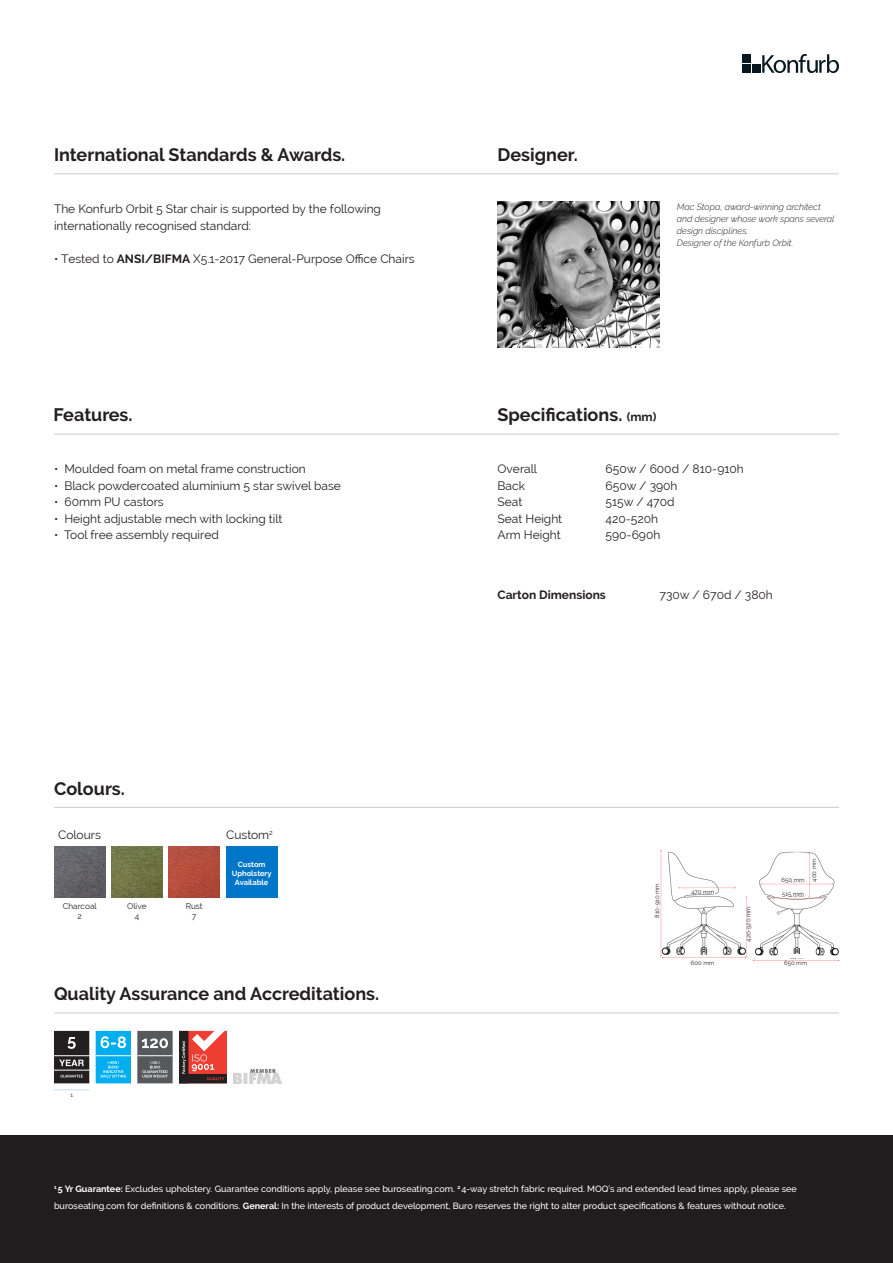
<style>
.page{position:relative;width:893px;height:1263px;background:#fff}
.page>*{position:absolute;margin:0;border:0;box-sizing:border-box;transform-origin:0 0}
.Chair_Description_-_Heading{font:700 18px "Raleway";color:#231f20}
.Chair_Features__Tags__-_Description{font:12px/16.5px "Raleway";color:#231f20}
.Chair_Features__Tags__-_Description-2{font:700 12px "Raleway";color:#231f20}
.t1{font:500 9px/16.5px "Raleway";color:#fff}
.t2{font:italic 300 9px/12px "Raleway";color:#231f20}
.t3{font:8.25px "Raleway";color:#231f20}
.t4{font:700 7.5px "Raleway";color:#fff}
.t5{font:6px "Raleway";color:#231f20}
.s1{font-weight:700}
.s2{font-size:12px}
</style>
<div class="page">
<div style="left:0;top:1135px;width:893px;height:128px;background:#201d1f"></div>
<hr style="left:54px;top:1012px;width:785px;height:1px;background:#d1d2d4">
<hr style="left:54px;top:173px;width:785px;height:1px;background:#d1d2d4">
<hr style="left:54px;top:434px;width:785px;height:1px;background:#d1d2d4">
<hr style="left:54px;top:807px;width:785px;height:1px;background:#d1d2d4">
<div style="left:742px;top:54px;width:8px;height:9px;background:#071720"></div>
<div style="left:742px;top:64px;width:8px;height:9px;background:#071720"></div>
<div style="left:752px;top:64px;width:8px;height:9px;background:#071720"></div>
<svg style="left:762px;top:54px;width:77px;height:19px"></svg>
<img style="left:753px;top:851px;width:86px;height:109px">
<img style="left:660px;top:850px;width:86px;height:108px">
<hr style="left:54px;top:1089px;width:35px;height:1px;background:#cde2f5">
<div style="left:55px;top:1032px;width:34px;height:50px;background:#231f20"></div>
<div style="left:54px;top:1031px;width:35px;height:52px;border:2px solid #231f20"></div>
<svg style="left:60px;top:1075px;width:23px;height:2px"></svg>
<svg style="left:59px;top:1060px;width:25px;height:6px"></svg>
<svg style="left:68px;top:1037px;width:8px;height:12px"></svg>
<hr style="left:54px;top:1055px;width:35px;height:1px;background:#fff">
<hr style="left:54px;top:1070px;width:35px;height:1px;background:#fff">
<div style="left:96px;top:1032px;width:34px;height:50px;background:#00aeef"></div>
<div style="left:96px;top:1031px;width:35px;height:52px;border:2px solid #00aeef"></div>
<svg style="left:101px;top:1061px;width:25px;height:16px"></svg>
<svg style="left:101px;top:1036px;width:25px;height:12px"></svg>
<hr style="left:96px;top:1055px;width:35px;height:1px;background:#fff">
<div style="left:138px;top:1032px;width:34px;height:50px;background:#57585a"></div>
<div style="left:137px;top:1031px;width:36px;height:52px;border:2px solid #57585a"></div>
<svg style="left:142px;top:1061px;width:26px;height:16px"></svg>
<svg style="left:142px;top:1038px;width:26px;height:10px"></svg>
<hr style="left:137px;top:1055px;width:36px;height:1px;background:#fff">
<img style="left:233px;top:1069px;width:48px;height:14px">
<svg style="left:179px;top:1031px;width:48px;height:52px;background:#b1524d"></svg>
<div style="left:690px;top:888px;width:25px;height:6px;background:#fff"></div>
<div style="left:778px;top:890px;width:31px;height:6px;background:#fff"></div>
<div style="left:777px;top:872px;width:32px;height:10px;background:#fff"></div>
<div style="left:810px;top:858px;width:6px;height:24px;background:#fff"></div>
<img style="left:497px;top:202px;width:162px;height:146px">
<img style="left:111px;top:846px;width:51px;height:52px">
<img style="left:54px;top:846px;width:51px;height:52px">
<img style="left:169px;top:846px;width:51px;height:52px">
<div style="left:226px;top:846px;width:51px;height:52px;background:#0076c8"></div>
<hr style="left:790px;top:955px;width:14px;height:3px;background:#fff">
<h1 class="Chair_Description_-_Heading" style="left:54px;top:144px;width:293px">International Standards &amp; Awards.</h1>
<p class="Chair_Features__Tags__-_Description" style="left:54px;top:201px;width:329px">The Konfurb Orbit 5 Star chair is supported by the following internationally recognised standard:</p>
<p class="Chair_Features__Tags__-_Description" style="left:54px;top:250px;width:362px">• Tested to <span class="s1">ANSI/BIFMA</span> X5.1-2017 General-Purpose Office Chairs</p>
<h1 class="Chair_Description_-_Heading" style="left:54px;top:405px;width:81px">Features.</h1>
<p class="Chair_Features__Tags__-_Description" style="left:54px;top:461px;width:253px">• Moulded foam on metal frame construction</p>
<p class="Chair_Features__Tags__-_Description" style="left:54px;top:477px;width:288px">• Black powdercoated aluminium 5 star swivel base</p>
<p class="Chair_Features__Tags__-_Description" style="left:54px;top:494px;width:111px">• 60mm PU castors</p>
<p class="Chair_Features__Tags__-_Description" style="left:54px;top:510px;width:230px">• Height adjustable mech with locking tilt</p>
<p class="Chair_Features__Tags__-_Description" style="left:54px;top:527px;width:166px">• Tool free assembly required</p>
<h1 class="Chair_Description_-_Heading" style="left:54px;top:778px;width:72px">Colours.</h1>
<p class="Chair_Features__Tags__-_Description" style="left:58px;top:826px;width:44px">Colours</p>
<p class="Chair_Features__Tags__-_Description" style="left:226px;top:826px;width:48px">Custom<sup>2</sup></p>
<p class="t4" style="left:238px;top:860px;width:29px">Custom</p>
<p class="t4" style="left:232px;top:869px;width:41px">Upholstery</p>
<p class="t4" style="left:235px;top:878px;width:35px">Available</p>
<p class="t3" style="left:63px;top:901px;width:35px">Charcoal</p>
<p class="t3" style="left:77px;top:911px;width:6px">2</p>
<p class="t3" style="left:127px;top:901px;width:21px">Olive</p>
<p class="t3" style="left:135px;top:911px;width:6px">4</p>
<p class="t3" style="left:186px;top:901px;width:19px">Rust</p>
<p class="t3" style="left:192px;top:911px;width:6px">7</p>
<h1 class="Chair_Description_-_Heading" style="left:54px;top:983px;width:327px">Quality Assurance and Accreditations.</h1>
<p class="t5" style="left:70px;top:1091px;width:4px">1</p>
<p class="Chair_Description_-_Heading" style="left:497px;top:144px;width:82px">Designer.</p>
<p class="t2" style="left:677px;top:201px;width:159px">Mac Stopa, award-winning architect and designer whose work spans several design disciplines.<br>Designer of the Konfurb Orbit.</p>
<h1 class="Chair_Description_-_Heading" style="left:497px;top:405px;width:160px">Specifications. <span class="s2">(mm)</span></h1>
<p class="Chair_Features__Tags__-_Description" style="left:497px;top:461px;width:41px">Overall</p>
<p class="Chair_Features__Tags__-_Description" style="left:605px;top:461px;width:140px">650w / 600d / 810-910h</p>
<p class="Chair_Features__Tags__-_Description" style="left:497px;top:477px;width:29px">Back</p>
<p class="Chair_Features__Tags__-_Description" style="left:605px;top:477px;width:73px">650w / 390h</p>
<p class="Chair_Features__Tags__-_Description" style="left:497px;top:494px;width:26px">Seat</p>
<p class="Chair_Features__Tags__-_Description" style="left:605px;top:494px;width:71px">515w / 470d</p>
<p class="Chair_Features__Tags__-_Description" style="left:497px;top:510px;width:66px">Seat Height</p>
<p class="Chair_Features__Tags__-_Description" style="left:605px;top:510px;width:54px">420-520h</p>
<p class="Chair_Features__Tags__-_Description" style="left:497px;top:527px;width:65px">Arm Height</p>
<p class="Chair_Features__Tags__-_Description" style="left:605px;top:527px;width:56px">590-690h</p>
<p class="Chair_Features__Tags__-_Description-2" style="left:497px;top:588px;width:110px">Carton Dimensions</p>
<p class="Chair_Features__Tags__-_Description" style="left:659px;top:587px;width:115px">730w / 670d / 380h</p>
<p class="t5" style="left:653px;top:918px;width:36px;rotate:-90deg">810-910 mm</p>
<p class="t5" style="left:691px;top:888px;width:24px">470 mm</p>
<p class="t5" style="left:691px;top:960px;width:25px">600 mm</p>
<p class="t5" style="left:745px;top:942px;width:37px;rotate:-90deg">420-520 mm</p>
<p class="t5" style="left:782px;top:876px;width:25px">650 mm</p>
<p class="t5" style="left:782px;top:891px;width:23px">515 mm</p>
<p class="t5" style="left:811px;top:881px;width:25px;rotate:-90deg">400 mm</p>
<p class="t5" style="left:784px;top:960px;width:25px">650 mm</p>
<p class="t1" style="left:54px;top:1181px;width:744px"><sup>1</sup> <span class="s1">5 Yr Guarantee:</span> Excludes upholstery. Guarantee conditions apply, please see buroseating.com. <sup>2</sup> 4-way stretch fabric required. MOQ’s and extended lead times apply, please see buroseating.com for definitions &amp; conditions. <span class="s1">General:</span> In the interests of product development, Buro reserves the right to alter product specifications &amp; features without notice.</p>
</div>
